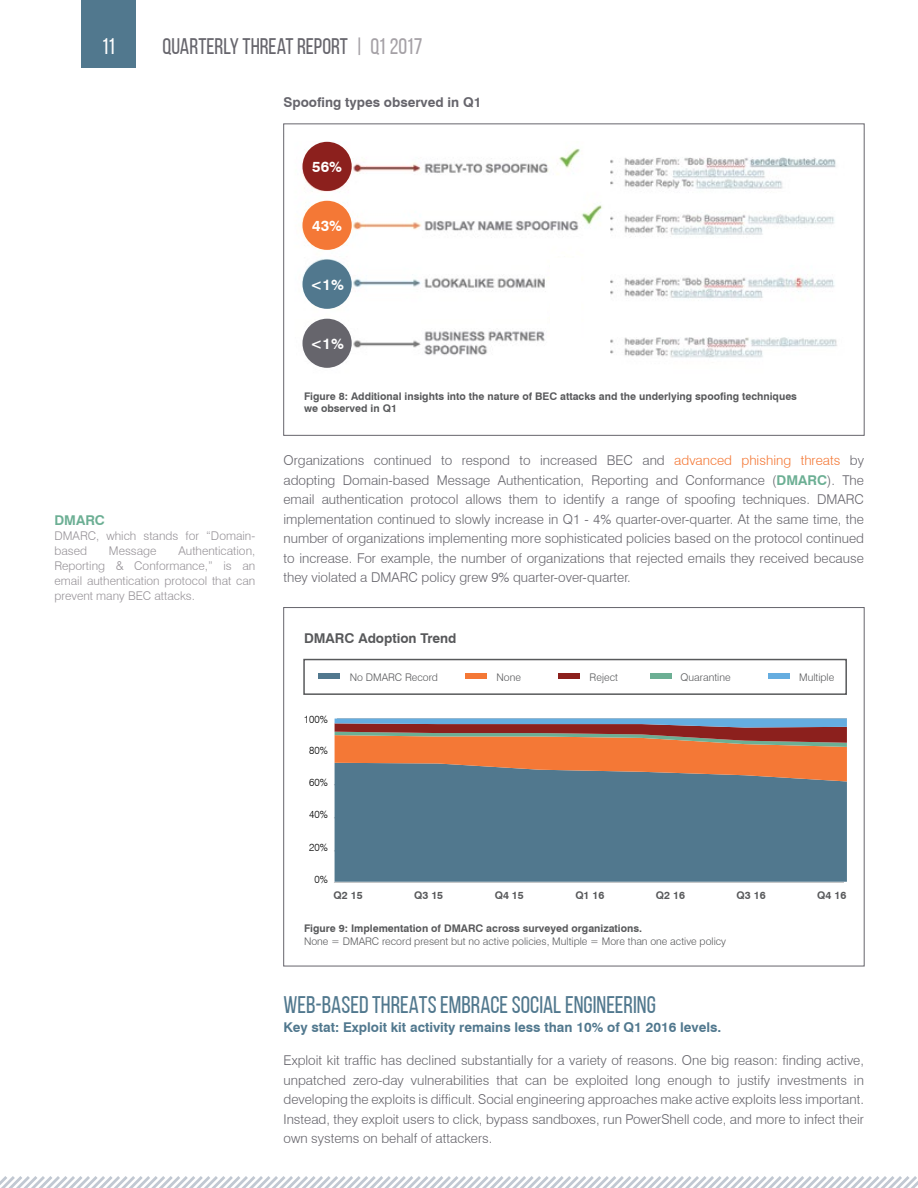
<style>
.page{position:relative;width:918px;height:1188px;background:#fff}
.page>*{position:absolute;margin:0;border:0;box-sizing:border-box;transform-origin:0 0}
.t1{font:24px "Bebas Neue";color:#51788e}
.t2{font:22.5px "Bebas Neue";color:#66656c}
.t3{font:22.5px "Bebas Neue";color:#fff}
.t4{font:700 15px "Swiss 721 BT";color:#fff}
.t5{font:300 13.5px/19.5px "Swiss 721 BT";color:#66656c;text-align:justify}
.t6{font:700 13.5px "Swiss 721 BT";color:#51788e}
.t7{font:700 13.5px "Swiss 721 BT";color:#66656c}
.t8{font:700 13.5px "Swiss 721 BT";color:#58595b}
.t9{font:700 13.5px "Swiss 721 BT";color:#6caf94}
.t10{font:300 12px/15px "Swiss 721 BT";color:#979398}
.t11{font:700 10.5px/12.6px "Swiss 721 BT";color:#58595b}
.t12{font:300 10.5px "Swiss 721 BT";color:#58595b}
.t13{font:300 10.5px "Swiss 721 BT";color:#000;scale:.95 1}
.s1{color:#a5a1a6}
.s2{color:#f47836}
.s3{font-weight:700;color:#6caf94}
</style>
<div class="page">
<svg style="left:0;top:1176px;width:918px;height:12px"></svg>
<div style="left:82px;top:0;width:54px;height:68px;background:#51788e"></div>
<img style="left:301px;top:141px;width:536px;height:227px">
<div style="left:303px;top:142px;width:49px;height:49px;background:#8c201d;border-radius:50%"></div>
<div style="left:303px;top:201px;width:49px;height:49px;background:#f47836;border-radius:50%"></div>
<div style="left:303px;top:260px;width:49px;height:49px;background:#51788e;border-radius:50%"></div>
<div style="left:303px;top:319px;width:49px;height:49px;background:#66656c;border-radius:50%"></div>
<hr style="left:334px;top:882px;width:510px;height:1px;background:#bcbec0">
<hr style="left:334px;top:851px;width:510px;height:1px;background:#bcbec0">
<hr style="left:334px;top:818px;width:510px;height:1px;background:#bcbec0">
<hr style="left:334px;top:784px;width:510px;height:1px;background:#bcbec0">
<hr style="left:337px;top:718px;width:510px;height:1px;background:#bcbec0">
<div style="left:335px;top:781px;width:512px;height:101px;background:#51788e"></div>
<svg style="left:335px;top:719px;width:512px;height:62px;background:#b17257"></svg>
<div style="left:303px;top:659px;width:544px;height:36px;border:2px solid #58595b"></div>
<div style="left:465px;top:673px;width:22px;height:6px;background:#f47836"></div>
<div style="left:650px;top:673px;width:22px;height:6px;background:#6caf94"></div>
<div style="left:558px;top:673px;width:22px;height:6px;background:#8c201d"></div>
<div style="left:768px;top:673px;width:21px;height:6px;background:#65ade0"></div>
<div style="left:318px;top:673px;width:22px;height:6px;background:#51788e"></div>
<div style="left:551px;top:258px;width:30px;height:90px;background:#fff"></div>
<h2 class="t3" style="left:101px;top:34px;width:16px">11</h2>
<h2 class="t2" style="left:163px;top:34px;width:261px">QUARTERLY THREAT REPORT <span class="s1">| Q1 2017</span></h2>
<p class="t7" style="left:284px;top:94px;width:200px">Spoofing types observed in Q1</p>
<p class="t4" style="left:312px;top:157px;width:31px">56%</p>
<p class="t4" style="left:312px;top:216px;width:31px">43%</p>
<p class="t4" style="left:310px;top:275px;width:35px">&lt;1%</p>
<p class="t4" style="left:310px;top:334px;width:35px">&lt;1%</p>
<p class="t9" style="left:54px;top:512px;width:52px">DMARC</p>
<p class="t10" style="left:54px;top:529px;width:202px">DMARC, which stands for “Domain&shy;based</p>
<p class="t10" style="left:54px;top:544px;width:202px;text-align:justify;text-indent:124px">Authentication, Reporting &amp; Conformance,” is an email authentication protocol that can prevent many BEC attacks.</p>
<p class="t10" style="left:109px;top:544px;width:49px">Message</p>
<p class="t11" style="left:304px;top:389px;width:495px">Figure 8: Additional insights into the nature of BEC attacks and the underlying spoofing techniques we observed in Q1</p>
<p class="t5" style="left:284px;top:451px;width:582px">Organizations continued to respond to increased BEC and <span class="s2">advanced phishing threats</span> by adopting Domain-based Message Authentication, Reporting and Conformance (<span class="s3">DMARC</span>). The email authentication protocol allows them to identify a range of spoofing techniques. DMARC implementation continued to slowly increase in Q1 - 4% quarter-over-quarter. At the same time, the number of organizations implementing more sophisticated policies based on the protocol continued to increase. For example, the number of organizations that rejected emails they received because they violated a DMARC policy grew 9% quarter-over-quarter.</p>
<p class="t8" style="left:304px;top:630px;width:154px">DMARC Adoption Trend</p>
<p class="t13" style="left:304px;top:713px;width:27px">100%</p>
<p class="t13" style="left:309px;top:744px;width:21px">80%</p>
<p class="t13" style="left:309px;top:776px;width:21px">60%</p>
<p class="t13" style="left:309px;top:808px;width:21px">40%</p>
<p class="t13" style="left:309px;top:841px;width:21px">20%</p>
<p class="t13" style="left:314px;top:873px;width:16px">0%</p>
<p class="t12" style="left:350px;top:671px;width:90px">No DMARC Record</p>
<p class="t12" style="left:496px;top:671px;width:26px">None</p>
<p class="t12" style="left:590px;top:671px;width:30px">Reject</p>
<p class="t12" style="left:681px;top:671px;width:52px">Quarantine</p>
<p class="t12" style="left:799px;top:671px;width:37px">Multiple</p>
<p class="t11" style="left:334px;top:889px;width:31px">Q2 15</p>
<p class="t11" style="left:414px;top:889px;width:31px">Q3 15</p>
<p class="t11" style="left:495px;top:889px;width:31px">Q4 15</p>
<p class="t11" style="left:575px;top:889px;width:31px">Q1 16</p>
<p class="t11" style="left:656px;top:889px;width:31px">Q2 16</p>
<p class="t11" style="left:737px;top:889px;width:31px">Q3 16</p>
<p class="t11" style="left:817px;top:889px;width:31px">Q4 16</p>
<p class="t11" style="left:304px;top:922px;width:340px">Figure 9: Implementation of DMARC across surveyed organizations.</p>
<p class="t12" style="left:304px;top:935px;width:424px">None = DMARC record present but no active policies, Multiple = More than one active policy</p>
<h1 class="t1" style="left:284px;top:991px;width:374px">WEB-BASED THREATS EMBRACE SOCIAL ENGINEERING</h1>
<p class="t6" style="left:284px;top:1019px;width:439px">Key stat: Exploit kit activity remains less than 10% of Q1 2016 levels.</p>
<p class="t5" style="left:284px;top:1051px;width:582px">Exploit kit traffic has declined substantially for a variety of reasons. One big reason: finding active, unpatched zero-day vulnerabilities that can be exploited long enough to justify investments in developing the exploits is difficult. Social engineering approaches make active exploits less important.<br>Instead, they exploit users to click, bypass sandboxes, run PowerShell code, and more to infect their own systems on behalf of attackers.</p>
</div>
